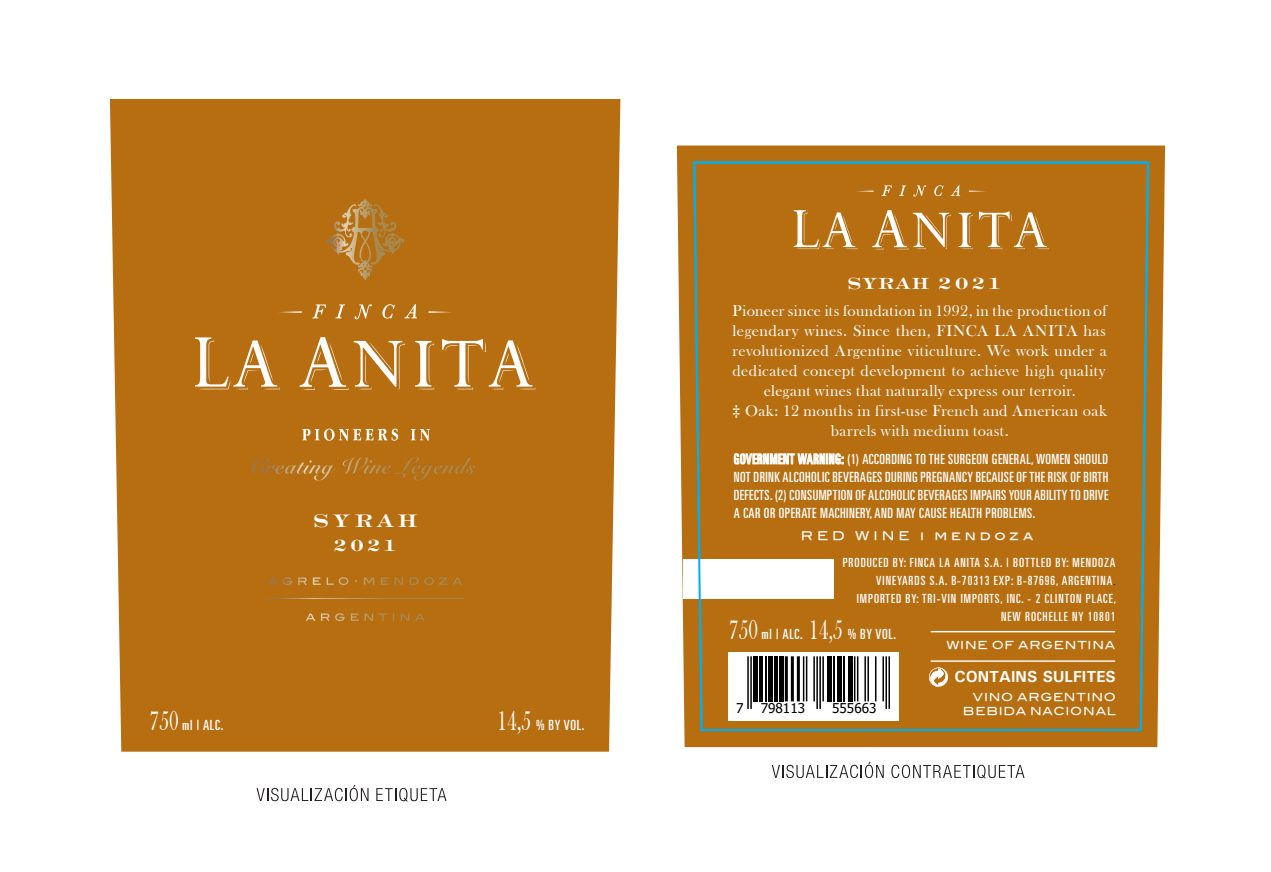
<style>
.page{position:relative;width:1271px;height:872px;background:#fff}
.page>*{position:absolute;margin:0;border:0;box-sizing:border-box;transform-origin:0 0}
.t1{font:27px "Engravers LH Bold Face";letter-spacing:.095em;color:#fff}
.t2{font:24px "Engravers LH Bold Face";color:#fff}
.t3{font:24px "Engravers LH Bold Face";letter-spacing:.05em;color:#fff}
.t4{font:16px/20px "Bask Old Face";letter-spacing:.02em;color:#fff;text-align:center}
.t5{font:700 16px "Univers";color:#fff}
.t6{font:ultra-condensed 14px/18px "Univers LT Std";letter-spacing:.035em;color:#fff;text-align:justify}
.t7{font:ultra-condensed 14px "Univers";letter-spacing:.05em;color:#fff}
.t8{font:13.6px "Tahoma";color:#010101}
.t9{font:ultra-condensed 12.6px/18px "Univers";letter-spacing:.08em;color:#fff;text-align:right}
.t10{font:12px "Blair Md ITCTT Medium";letter-spacing:.32em;color:#fff}
.t11{font:11px/14px "Blair Md ITCTT Medium";letter-spacing:.07em;color:#fff;text-align:right}
.s1{font-family:"Bask Old Face";font-stretch:normal;font-size:28px}
.s2{font-family:"Univers"}
.s3{font-family:"Univers LT Std";font-weight:100;font-size:18px;color:#000}
</style>
<div class="page">
<div style="left:110px;top:99px;width:510px;height:652px;background:#b76e11"></div>
<svg style="left:300px;top:337px;width:48px;height:52px"></svg>
<svg style="left:442px;top:339px;width:93px;height:50px;background:#c68c42"></svg>
<svg style="left:354px;top:341px;width:51px;height:48px"></svg>
<svg style="left:415px;top:341px;width:19px;height:48px"></svg>
<svg style="left:195px;top:337px;width:85px;height:52px;background:#c68c43"></svg>
<svg style="left:312px;top:304px;width:14px;height:14px"></svg>
<svg style="left:335px;top:304px;width:10px;height:14px"></svg>
<svg style="left:354px;top:304px;width:18px;height:15px"></svg>
<svg style="left:382px;top:304px;width:13px;height:14px"></svg>
<svg style="left:404px;top:304px;width:13px;height:14px"></svg>
<svg style="left:428px;top:311px;width:24px;height:2px"></svg>
<svg style="left:278px;top:311px;width:24px;height:2px"></svg>
<svg style="left:266px;top:577px;width:198px;height:43px;background:#b67219"></svg>
<svg style="left:340px;top:199px;width:25px;height:52px"></svg>
<svg style="left:394px;top:457px;width:84px;height:23px;background:#b4711a"></svg>
<svg style="left:302px;top:428px;width:96px;height:12px"></svg>
<svg style="left:411px;top:429px;width:19px;height:11px"></svg>
<svg style="left:256px;top:785px;width:112px;height:15px"></svg>
<svg style="left:376px;top:787px;width:70px;height:14px"></svg>
<svg style="left:771px;top:761px;width:112px;height:16px"></svg>
<svg style="left:891px;top:764px;width:133px;height:14px"></svg>
<svg style="left:677px;top:145px;width:488px;height:601px;background:#c18335"></svg>
<div style="left:683px;top:559px;width:150px;height:39px;background:#fff"></div>
<svg style="left:692px;top:160px;width:457px;height:571px;background:#b77723"></svg>
<svg style="left:734px;top:448px;width:109px;height:20px;background:#d2a56c"></svg>
<hr style="left:747px;top:656px;width:1px;height:52px;background:#010101">
<hr style="left:750px;top:656px;width:1px;height:52px;background:#010101">
<hr style="left:753px;top:656px;width:4px;height:45px;background:#010101">
<hr style="left:759px;top:656px;width:3px;height:45px;background:#010101">
<hr style="left:765px;top:656px;width:1px;height:45px;background:#010101">
<hr style="left:768px;top:656px;width:4px;height:45px;background:#010101">
<hr style="left:774px;top:656px;width:3px;height:45px;background:#010101">
<div style="left:778px;top:656px;width:5px;height:45px;background:#010101"></div>
<hr style="left:784px;top:656px;width:3px;height:45px;background:#010101">
<hr style="left:790px;top:656px;width:3px;height:45px;background:#010101">
<hr style="left:797px;top:656px;width:3px;height:45px;background:#010101">
<hr style="left:803px;top:656px;width:1px;height:45px;background:#010101">
<hr style="left:806px;top:656px;width:1px;height:45px;background:#010101">
<hr style="left:813px;top:656px;width:2px;height:45px;background:#010101">
<hr style="left:822px;top:656px;width:2px;height:45px;background:#010101">
<hr style="left:816px;top:656px;width:2px;height:52px;background:#010101">
<hr style="left:819px;top:656px;width:2px;height:52px;background:#010101">
<hr style="left:827px;top:656px;width:4px;height:45px;background:#010101">
<hr style="left:833px;top:656px;width:1px;height:45px;background:#010101">
<div style="left:837px;top:656px;width:5px;height:45px;background:#010101"></div>
<hr style="left:843px;top:656px;width:2px;height:45px;background:#010101">
<hr style="left:848px;top:656px;width:4px;height:45px;background:#010101">
<hr style="left:854px;top:656px;width:1px;height:45px;background:#010101">
<hr style="left:857px;top:656px;width:1px;height:45px;background:#010101">
<hr style="left:864px;top:656px;width:2px;height:45px;background:#010101">
<hr style="left:867px;top:656px;width:2px;height:45px;background:#010101">
<hr style="left:875px;top:656px;width:1px;height:45px;background:#010101">
<hr style="left:882px;top:656px;width:2px;height:45px;background:#010101">
<hr style="left:885px;top:656px;width:2px;height:52px;background:#010101">
<hr style="left:888px;top:656px;width:2px;height:52px;background:#010101">
<h1 class="t1" style="left:312px;top:506px;width:107px">SYRAH</h1>
<h2 class="t3" style="left:333px;top:533px;width:66px">2021</h2>
<p class="t7" style="left:150px;top:716px;width:75px"><span class="s1">750</span> ml | ALC.</p>
<p class="t7" style="left:497px;top:716px;width:88px"><span class="s1">14,5</span> % BY VOL.</p>
<h2 class="t2" style="left:846px;top:271px;width:157px">SYRAH 2021</h2>
<p class="t4" style="left:732px;top:300px;width:376px">Pioneer since its foundation in 1992, in the production of legendary wines. Since then, FINCA LA ANITA has revolutionized Argentine viticulture. We work under a dedicated concept development to achieve high quality elegant wines that naturally express our terroir.<br>‡ Oak: 12 months in first-use French and American oak barrels with medium toast.</p>
<p class="t6" style="left:733px;top:449px;width:376px"><span class="s2">GOVERNMENT WARNING:</span> (1) ACCORDING TO THE SURGEON GENERAL, WOMEN SHOULD NOT DRINK ALCOHOLIC BEVERAGES DURING PREGNANCY BECAUSE OF THE RISK OF BIRTH DEFECTS. (2) CONSUMPTION OF ALCOHOLIC BEVERAGES IMPAIRS YOUR ABILITY TO DRIVE A CAR OR OPERATE MACHINERY, AND MAY CAUSE HEALTH PROBLEMS.</p>
<p class="t10" style="left:801px;top:528px;width:234px">RED WINE ı mendoza</p>
<p class="t9" style="left:842px;top:553px;width:275px">PRODUCED BY: FINCA LA ANITA S.A. | BOTTLED BY: MENDOZA VINEYARDS S.A. B-70313 EXP: B-87696, ARGENTINA<span class="s3">.<br></span>IMPORTED BY: TRI-VIN IMPORTS, INC. - 2 CLINTON PLACE, NEW ROCHELLE NY 10801</p>
<p class="t11" style="left:946px;top:637px;width:170px">WINE OF ARGENTINA</p>
<p class="t5" style="left:954px;top:666px;width:163px">CONTAINS SULFITES</p>
<p class="t7" style="left:729px;top:625px;width:168px"><span class="s1">750</span> ml | ALC. <span class="s1">14,5</span> % BY VOL.</p>
<p class="t8" style="left:736px;top:698px;width:9px">7</p>
<p class="t8" style="left:760px;top:698px;width:46px">798113</p>
<p class="t8" style="left:832px;top:698px;width:46px">555663</p>
<p class="t11" style="left:963px;top:689px;width:154px">VINO ARGENTINO<br>BEBIDA NACIONAL</p>
</div>
